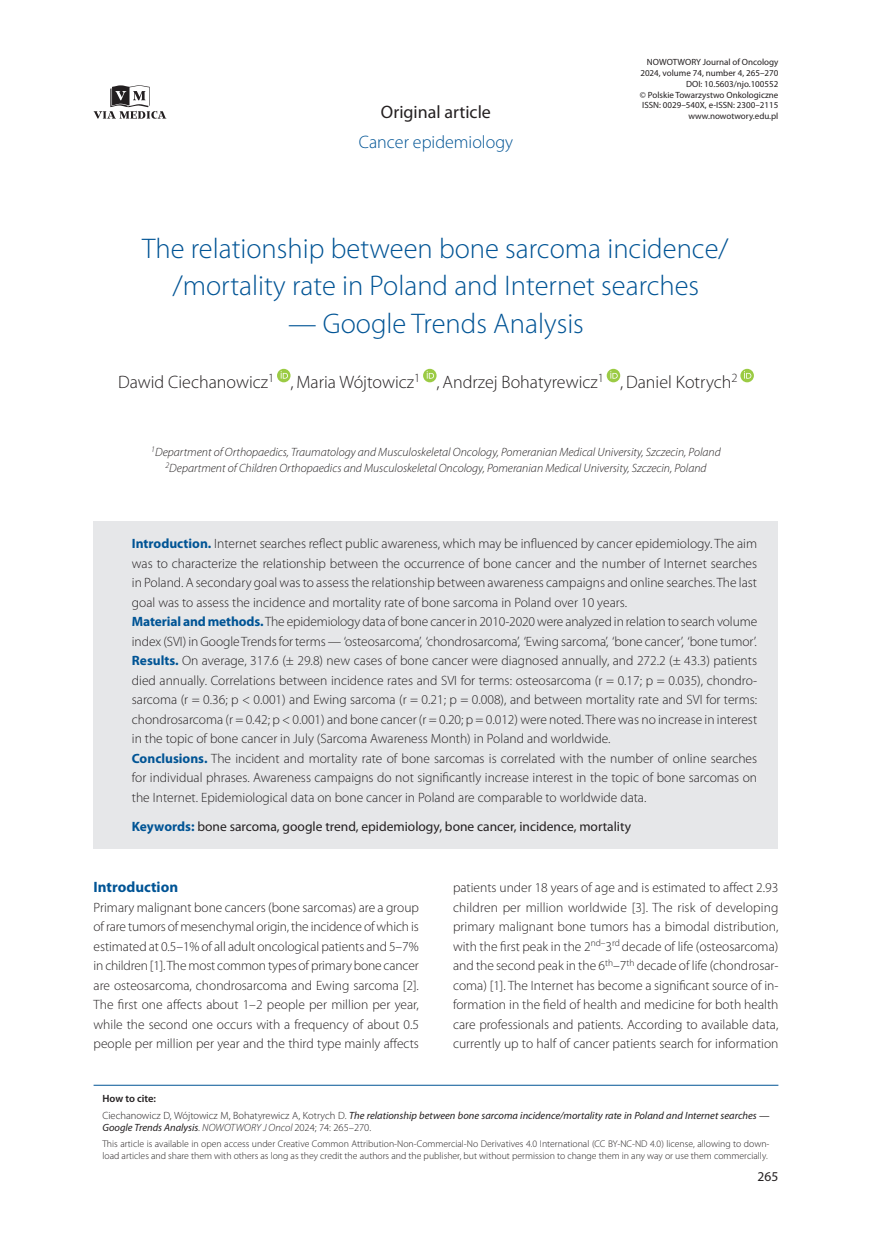
<style>
.page{position:relative;width:872px;height:1234px;background:#fff}
.page>*{position:absolute;margin:0;border:0;box-sizing:border-box;transform-origin:0 0}
._02_Tytul{font:300 28.5px/37.5px "Myriad Pro";color:#005495;text-align:center}
._03_Autor{font:300 18px "Myriad Pro";color:#231f20}
._01_Rodzaj_artykulu{font:300 18px "Myriad Pro";color:#005495}
._01_Rodzaj_artykulu-2{font:18px "Myriad Pro";color:#231f20}
._12_Srodtytul_1{font:700 15px "Myriad Pro";color:#005495}
._06_Streszczenie_tek{font:300 13.5px/19.5px "Myriad Pro";letter-spacing:-.005em;color:#231f20;text-align:justify}
._08_Tekst_bez_wcieci{font:300 13.5px/19.5px "Myriad Pro";color:#231f20;text-align:justify}
._06_Streszczenie_slo{font:13.5px "Myriad Pro";color:#231f20}
._03_Afiliacje{font:italic 300 12px/16.5px "Myriad Pro";color:#231f20;text-align:center}
.t1{font:italic 10.5px/12.6px "Myriad Pro";color:#231f20}
.t2{font:600 10.5px "Myriad Pro";letter-spacing:-.005em;color:#231f20}
.t3{font:300 9.75px/11.7px "Myriad Pro";color:#231f20}
.t4{font:9px "Myriad Pro";color:#231f20}
.s1{font-weight:700;color:#005495}
.s2{font-weight:300;font-style:normal}
.s3{font-weight:300}
</style>
<div class="page">
<svg style="left:94px;top:85px;width:72px;height:34px"></svg>
<svg style="left:277px;top:369px;width:13px;height:13px"></svg>
<svg style="left:280px;top:371px;width:8px;height:7px"></svg>
<svg style="left:423px;top:369px;width:13px;height:13px"></svg>
<svg style="left:426px;top:371px;width:8px;height:7px"></svg>
<svg style="left:606px;top:369px;width:14px;height:13px"></svg>
<svg style="left:610px;top:371px;width:7px;height:7px"></svg>
<svg style="left:740px;top:369px;width:14px;height:13px"></svg>
<svg style="left:744px;top:371px;width:7px;height:7px"></svg>
<div style="left:94px;top:521px;width:684px;height:327px;background:#e6e7e9"></div>
<hr style="left:94px;top:1084px;width:684px;height:1px;background:#005495">
<p class="_01_Rodzaj_artykulu-2" style="left:381px;top:101px;width:111px">Original article</p>
<p class="_01_Rodzaj_artykulu" style="left:359px;top:131px;width:156px">Cancer epidemiology</p>
<p class="t4" style="left:647px;top:56px;width:133px">NOWOTWORY Journal of Oncology</p>
<p class="t4" style="left:640px;top:67px;width:139px">2024, volume 74, number 4, 265–270</p>
<p class="t4" style="left:686px;top:78px;width:94px">DOI: 10.5603/njo.100552</p>
<p class="t4" style="left:640px;top:89px;width:140px">© Polskie Towarzystwo Onkologiczne</p>
<p class="t4" style="left:642px;top:100px;width:138px">ISSN: 0029–540X, e-ISSN: 2300–2115</p>
<p class="t4" style="left:688px;top:110px;width:91px">www.nowotwory.edu.pl</p>
<p class="_02_Tytul" style="left:142px;top:229px;width:587px">The relationship between bone sarcoma incidence/ /mortality rate in Poland and Internet searches</p>
<p class="_02_Tytul" style="left:288px;top:304px;width:297px">— Google Trends Analysis</p>
<p class="_03_Autor" style="left:118px;top:371px;width:621px">Dawid Ciechanowicz<sup>1</sup> ,Maria Wójtowicz<sup>1</sup> , Andrzej Bohatyrewicz<sup>1</sup> ,Daniel Kotrych<sup>2</sup></p>
<p class="_03_Afiliacje" style="left:151px;top:443px;width:571px"><sup>1</sup>Department of Orthopaedics, Traumatology and Musculoskeletal Oncology, Pomeranian Medical University, Szczecin, Poland<br><sup>2</sup>Department of Children Orthopaedics and Musculoskeletal Oncology, Pomeranian Medical University, Szczecin, Poland</p>
<p class="_06_Streszczenie_tek" style="left:132px;top:533px;width:627px"><span class="s1">Introduction.</span> Internet searches reflect public awareness, which may be influenced by cancer epidemiology. The aim was to characterize the relationship between the occurrence of bone cancer and the number of Internet searches in Poland. A secondary goal was to assess the relationship between awareness campaigns and online searches. The last goal was to assess the incidence and mortality rate of bone sarcoma in Poland over 10 years.</p>
<p class="_06_Streszczenie_tek" style="left:132px;top:611px;width:627px"><span class="s1">Material and methods.</span> The epidemiology data of bone cancer in 2010-2020 were analyzed in relation to search volume index (SVI) in Google Trends for terms — ‘osteosarcoma’, ‘chondrosarcoma’, ‘Ewing sarcoma’, ‘bone cancer’, ‘bone tumor’.</p>
<p class="_06_Streszczenie_tek" style="left:132px;top:650px;width:627px"><span class="s1">Results.</span> On average, 317.6 (± 29.8) new cases of bone cancer were diagnosed annually, and 272.2 (± 43.3) patients died annually. Correlations between incidence rates and SVI for terms: osteosarcoma (r = 0.17; p = 0.035), chondro&shy;sarcoma (r = 0.36; p &lt; 0.001) and Ewing sarcoma (r = 0.21; p = 0.008), and between mortality rate and SVI for terms: chondrosarcoma (r = 0.42; p &lt; 0.001) and bone cancer (r = 0.20; p = 0.012) were noted. There was no increase in interest in the topic of bone cancer in July (Sarcoma Awareness Month) in Poland and worldwide.</p>
<p class="_06_Streszczenie_tek" style="left:132px;top:748px;width:627px"><span class="s1">Conclusions.</span> The incident and mortality rate of bone sarcomas is correlated with the number of online searches for individual phrases. Awareness campaigns do not significantly increase interest in the topic of bone sarcomas on the Internet. Epidemiological data on bone cancer in Poland are comparable to worldwide data.</p>
<p class="_06_Streszczenie_slo" style="left:132px;top:818px;width:500px"><span class="s1">Keywords:</span> bone sarcoma, google trend, epidemiology, bone cancer, incidence, mortality</p>
<p class="_12_Srodtytul_1" style="left:94px;top:877px;width:86px">Introduction</p>
<p class="_08_Tekst_bez_wcieci" style="left:94px;top:897px;width:327px">Primary malignant bone cancers (bone sarcomas) are a group of rare tumors of mesenchymal origin, the incidence of which is estimated at 0.5–1% of all adult oncological patients and 5–7% in children [1]. The most common types of primary bone cancer are osteosarcoma, chondrosarcoma and Ewing sarcoma [2].<br>The first one affects about 1–2 people per million per year, while the second one occurs with a frequency of about 0.5 people per million per year and the third type mainly affects</p>
<p class="_08_Tekst_bez_wcieci" style="left:453px;top:877px;width:327px">patients under 18 years of age and is estimated to affect 2.93 children per million worldwide [3]. The risk of developing primary malignant bone tumors has a bimodal distribution, with the first peak in the 2<sup>nd–</sup>3<sup>rd</sup> decade of life (osteosarcoma) and the second peak in the 6<sup>th</sup>–7<sup>th</sup> decade of life (chondrosar&shy;coma) [1]. The Internet has become a significant source of in&shy;formation in the field of health and medicine for both health care professionals and patients. According to available data, currently up to half of cancer patients search for information</p>
<p class="t2" style="left:102px;top:1091px;width:55px">How to cite:</p>
<p class="t1" style="left:102px;top:1108px;width:668px"><span class="s2">Ciechanowicz D, Wójtowicz M, Bohatyrewicz A, Kotrych D.</span> The relationship between bone sarcoma incidence/mortality rate in Poland and Internet searches —<br>Google Trends Analysis<span class="s3">. NOWOTWORY J Oncol</span> <span class="s2">2024; 74: 265–270.</span></p>
<p class="t3" style="left:102px;top:1137px;width:668px">This article is available in open access under Creative Common Attribution-Non-Commercial-No Derivatives 4.0 International (CC BY-NC-ND 4.0) license, allowing to down&shy;load articles and share them with others as long as they credit the authors and the publisher, but without permission to change them in any way or use them commercially.</p>
<p class="_06_Streszczenie_slo" style="left:757px;top:1168px;width:22px">265</p>
</div>
